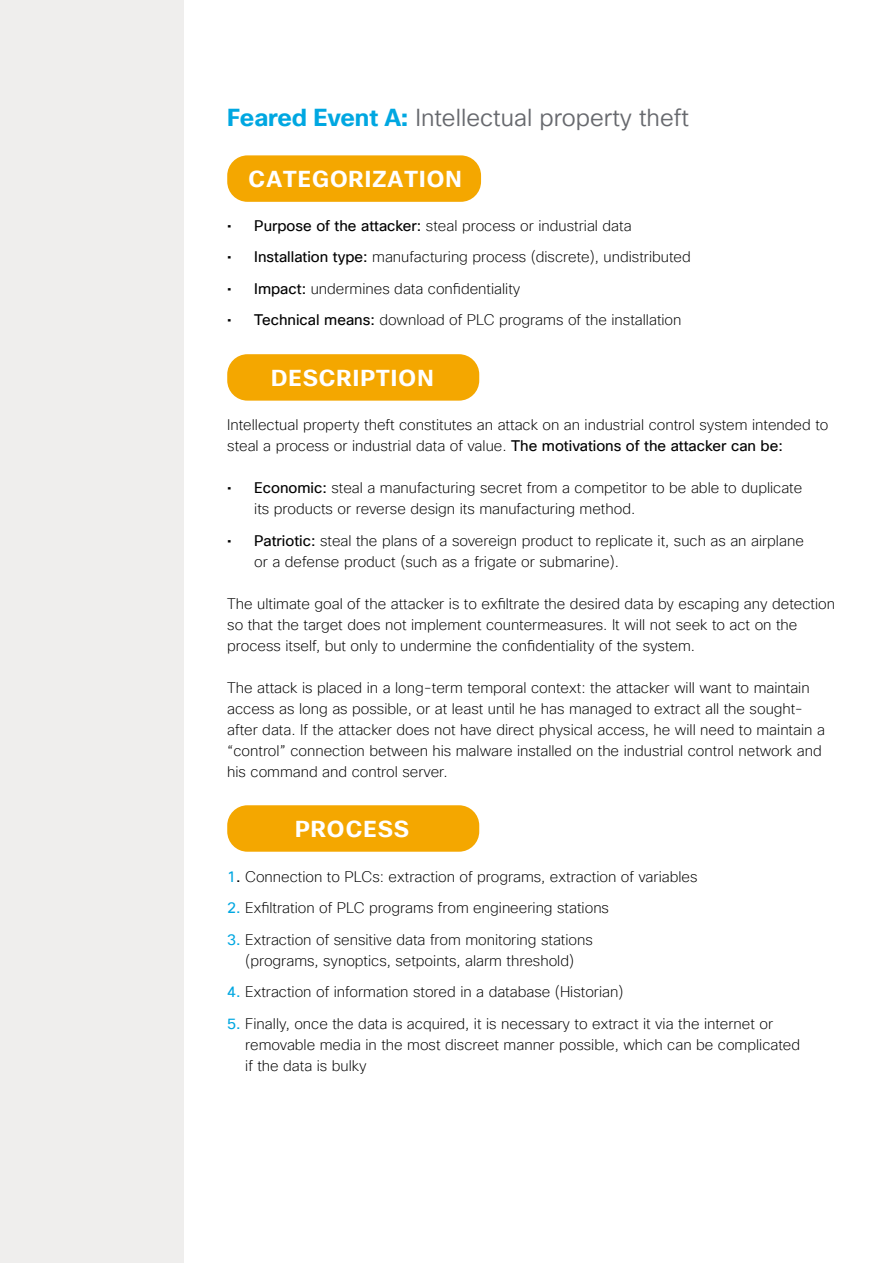
<style>
.page{position:relative;width:893px;height:1263px;background:#fff}
.page>*{position:absolute;margin:0;border:0;box-sizing:border-box;transform-origin:0 0}
.t1{font:24px "Cisco Sans TT Light";color:#67696e}
.t2{font:700 22.5px "Cisco Sans TT";letter-spacing:.05em;color:#fff}
.t3{font:200 15px/21px "Cisco Sans TT";color:#000}
.s1{font-family:"Cisco Sans TT";font-weight:700;color:#00a7e1}
.s2{font-weight:400}
.s3{font-weight:400;color:#00a7e1}
</style>
<div class="page">
<div style="left:0;top:0;width:184px;height:1263px;background:#efeeed"></div>
<div style="left:227px;top:155px;width:254px;height:47px;background:#f4a700;border-radius:20px"></div>
<div style="left:227px;top:354px;width:252px;height:47px;background:#f4a700;border-radius:20px"></div>
<div style="left:227px;top:805px;width:252px;height:47px;background:#f4a700;border-radius:20px"></div>
<h1 class="t1" style="left:227px;top:102px;width:463px"><span class="s1">Feared Event A:</span> Intellectual property theft</h1>
<h2 class="t2" style="left:249px;top:164px;width:215px">CATEGORIZATION</h2>
<p class="t3" style="left:227px;top:215px;width:406px"><span class="s2">• Purpose of the attacker:</span> steal process or industrial data</p>
<p class="t3" style="left:227px;top:247px;width:465px"><span class="s2">• Installation type:</span> manufacturing process (discrete), undistributed</p>
<p class="t3" style="left:227px;top:278px;width:295px"><span class="s2">• Impact:</span> undermines data confidentiality</p>
<p class="t3" style="left:227px;top:310px;width:456px"><span class="s2">• Technical means:</span> download of PLC programs of the installation</p>
<h2 class="t2" style="left:271px;top:363px;width:164px">DESCRIPTION</h2>
<p class="t3" style="left:227px;top:415px;width:603px">Intellectual property theft constitutes an attack on an industrial control system intended to steal a process or industrial data of value. <span class="s2">The motivations of the attacker can be:</span></p>
<p class="t3" style="left:254px;top:478px;width:550px;text-indent:-27px"><span class="s2">• Economic:</span> steal a manufacturing secret from a competitor to be able to duplicate its products or reverse design its manufacturing method.</p>
<p class="t3" style="left:254px;top:530px;width:551px;text-indent:-27px"><span class="s2">• Patriotic:</span> steal the plans of a sovereign product to replicate it, such as an airplane or a defense product (such as a frigate or submarine).</p>
<p class="t3" style="left:227px;top:593px;width:609px">The ultimate goal of the attacker is to exfiltrate the desired data by escaping any detection so that the target does not implement countermeasures. It will not seek to act on the process itself, but only to undermine the confidentiality of the system.</p>
<p class="t3" style="left:227px;top:677px;width:599px">The attack is placed in a long-term temporal context: the attacker will want to maintain access as long as possible, or at least until he has managed to extract all the sought&shy;after data. If the attacker does not have direct physical access, he will need to maintain a “control” connection between his malware installed on the industrial control network and his command and control server.</p>
<h2 class="t2" style="left:295px;top:814px;width:115px">PROCESS</h2>
<p class="t3" style="left:227px;top:866px;width:472px"><span class="s3">1</span><span class="s2">.</span> Connection to PLCs: extraction of programs, extraction of variables</p>
<p class="t3" style="left:227px;top:898px;width:383px"><span class="s3">2.</span> Exfiltration of PLC programs from engineering stations</p>
<p class="t3" style="left:227px;top:929px;width:367px;text-align:center"><span class="s3">3.</span> Extraction of sensitive data from monitoring stations (programs, synoptics, setpoints, alarm threshold)</p>
<p class="t3" style="left:227px;top:982px;width:398px"><span class="s3">4.</span> Extraction of information stored in a database (Historian)</p>
<p class="t3" style="left:245px;top:1013px;width:556px;text-indent:-18px"><span class="s3">5.</span> Finally, once the data is acquired, it is necessary to extract it via the internet or removable media in the most discreet manner possible, which can be complicated if the data is bulky</p>
</div>
